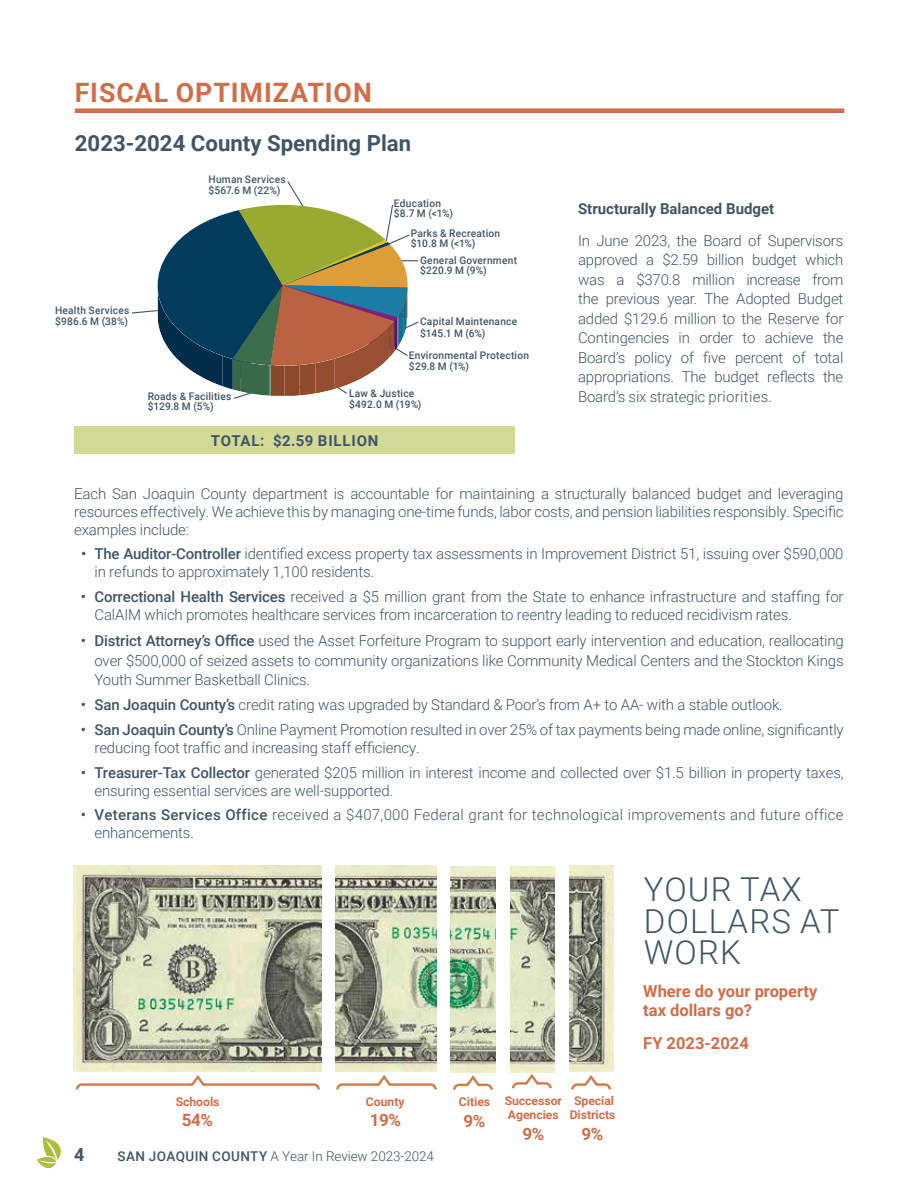
<style>
.page{position:relative;width:918px;height:1188px;background:#fff}
.page>*{position:absolute;margin:0;border:0;box-sizing:border-box;transform-origin:0 0}
.t1{font:300 33px/31.5px "Roboto";letter-spacing:.035em;color:#415566}
.t2{font:700 26.7px "Roboto";letter-spacing:.035em;color:#d16d49}
.t3{font:700 22.2px "Roboto";color:#415566}
.t4{font:700 18px "Roboto";color:#415566}
.t5{font:700 16.95px "Roboto";color:#d16d49}
.t6{font:700 16.5px/19.5px "Roboto";color:#d16d49}
.t7{font:300 15px/19.5px "Roboto";letter-spacing:-.01em;color:#415566}
.t8{font:300 15px/18px "Roboto";letter-spacing:.02em;color:#415566}
.t9{font:700 15px "Roboto";color:#415566}
.t10{font:700 15px "Roboto";letter-spacing:.055em;color:#415566}
.t11{font:300 13.5px "Roboto";letter-spacing:-.005em;color:#415566}
.t12{font:700 12.15px/14.5px "Roboto";color:#d16d49;text-align:center}
.t13{font:500 10.5px/10.5px "Roboto";letter-spacing:.02em;color:#415566}
.s1{font-weight:500}
</style>
<div class="page">
<svg style="left:37px;top:1137px;width:24px;height:31px"></svg>
<div style="left:75px;top:108px;width:769px;height:5px;background:#d16d49"></div>
<img style="left:336px;top:866px;width:101px;height:206px">
<img style="left:569px;top:866px;width:45px;height:206px">
<svg style="left:75px;top:1075px;width:245px;height:15px"></svg>
<svg style="left:571px;top:1075px;width:40px;height:15px"></svg>
<img style="left:451px;top:866px;width:44px;height:206px">
<svg style="left:336px;top:1075px;width:101px;height:15px"></svg>
<img style="left:73px;top:866px;width:248px;height:206px">
<div style="left:75px;top:426px;width:440px;height:28px;background:#d2d896"></div>
<img style="left:510px;top:866px;width:45px;height:206px">
<svg style="left:453px;top:1075px;width:40px;height:15px"></svg>
<svg style="left:511px;top:1072px;width:42px;height:17px"></svg>
<svg style="left:131px;top:181px;width:288px;height:218px"></svg>
<h2 class="t2" style="left:75px;top:74px;width:299px">FISCAL OPTIMIZATION</h2>
<h3 class="t3" style="left:75px;top:128px;width:338px">2023-2024 County Spending Plan</h3>
<p class="t13" style="left:55px;top:305px;width:76px">Health Services $986.6 M (38%)</p>
<p class="t13" style="left:209px;top:174px;width:79px">Human Services $567.6 M (22%)</p>
<p class="t13" style="left:148px;top:390px;width:85px">Roads &amp; Facilities $129.8 M (5%)</p>
<p class="t13" style="left:394px;top:198px;width:61px">Education $8.7 M (&lt;1%)</p>
<p class="t13" style="left:411px;top:228px;width:91px">Parks &amp; Recreation $10.8 M (&lt;1%)</p>
<p class="t13" style="left:420px;top:254px;width:98px">General Government $220.9 M (9%)</p>
<p class="t13" style="left:420px;top:315px;width:99px;line-height:12px">Capital Maintenance $145.1 M (6%)</p>
<p class="t13" style="left:409px;top:350px;width:122px">Environmental Protection $29.8 M (1%)</p>
<p class="t13" style="left:349px;top:388px;width:74px">Law &amp; Justice $492.0 M (19%)</p>
<p class="t10" style="left:211px;top:431px;width:169px">TOTAL: $2.59 BILLION</p>
<p class="t9" style="left:578px;top:198px;width:198px">Structurally Balanced Budget</p>
<p class="t7" style="left:578px;top:230px;width:267px;text-align:justify">In June 2023, the Board of Supervisors approved a $2.59 billion budget which was a $370.8 million increase from the previous year. The Adopted Budget added $129.6 million to the Reserve for Contingencies in order to achieve the Board’s policy of five percent of total appropriations. The budget reflects the Board’s six strategic priorities.</p>
<p class="t7" style="left:74px;top:484px;width:771px;line-height:18px;text-align:justify">Each San Joaquin County department is accountable for maintaining a structurally balanced budget and leveraging resources effectively. We achieve this by managing one-time funds, labor costs, and pension liabilities responsibly. Specific examples include:</p>
<p class="t7" style="left:94px;top:544px;width:751px;line-height:18px;text-indent:-13px"><span class="s1">• The Auditor-Controller</span> identified excess property tax assessments in Improvement District 51, issuing over $590,000 in refunds to approximately 1,100 residents.</p>
<p class="t7" style="left:94px;top:587px;width:751px;line-height:18px;text-indent:-14px"><span class="s1">• Correctional Health Services</span> received a $5 million grant from the State to enhance infrastructure and staffing for<br>CalAIM which promotes healthcare services from incarceration to reentry leading to reduced recidivism rates.</p>
<p class="t7" style="left:94px;top:631px;width:751px;text-align:justify;text-indent:-14px"><span class="s1">• District Attorney’s Office</span> used the Asset Forfeiture Program to support early intervention and education, reallocating over $500,000 of seized assets to community organizations like Community Medical Centers and the Stockton Kings Youth Summer Basketball Clinics.</p>
<p class="t7" style="left:81px;top:694px;width:703px"><span class="s1">• San Joaquin County’s</span> credit rating was upgraded by Standard &amp; Poor’s from A+ to AA- with a stable outlook.</p>
<p class="t7" style="left:94px;top:720px;width:751px;line-height:18px;text-indent:-14px"><span class="s1">• San Joaquin County’s</span> Online Payment Promotion resulted in over 25% of tax payments being made online, significantly reducing foot traffic and increasing staff efficiency.</p>
<p class="t7" style="left:94px;top:763px;width:751px;line-height:18px;text-indent:-14px"><span class="s1">• Treasurer-Tax Collector</span> generated $205 million in interest income and collected over $1.5 billion in property taxes, ensuring essential services are well-supported.</p>
<p class="t8" style="left:94px;top:805px;width:751px;text-indent:-14px"><span class="s1">• Veterans Services Office</span> received a $407,000 Federal grant for technological improvements and future office enhancements.</p>
<p class="t12" style="left:176px;top:1094px;width:45px">Schools</p>
<p class="t5" style="left:182px;top:1108px;width:33px">54%</p>
<p class="t12" style="left:366px;top:1094px;width:40px">County</p>
<p class="t5" style="left:370px;top:1108px;width:33px">19%</p>
<p class="t4" style="left:74px;top:1142px;width:12px">4</p>
<p class="t11" style="left:118px;top:1147px;width:318px"><span class="s1">SAN JOAQUIN COUNTY</span> A Year In Review 2023-2024</p>
<p class="t12" style="left:459px;top:1094px;width:33px">Cities</p>
<p class="t5" style="left:464px;top:1109px;width:23px">9%</p>
<p class="t12" style="left:505px;top:1093px;width:59px;text-align:left">Successor<br>Agencies</p>
<p class="t5" style="left:522px;top:1122px;width:23px">9%</p>
<p class="t12" style="left:570px;top:1093px;width:47px">Special<br>Districts</p>
<p class="t5" style="left:582px;top:1122px;width:23px">9%</p>
<h1 class="t1" style="left:644px;top:872px;width:197px">YOUR TAX<br>DOLLARS AT<br>WORK</h1>
<p class="t6" style="left:643px;top:981px;width:176px">Where do your property tax dollars go?</p>
<p class="t6" style="left:643px;top:1033px;width:107px">FY 2023-2024</p>
</div>
